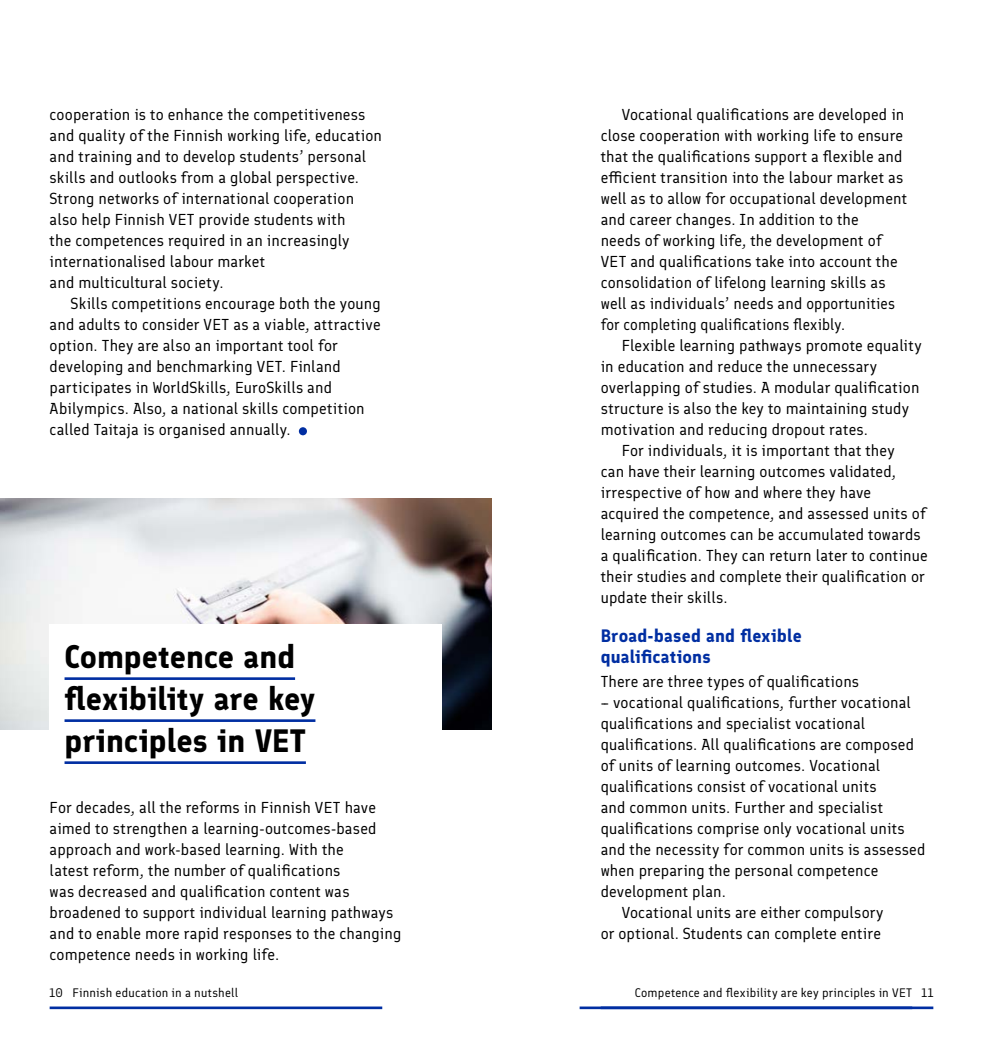
<style>
.page{position:relative;width:983px;height:1042px;background:#fff}
.page>*{position:absolute;margin:0;border:0;box-sizing:border-box;transform-origin:0 0}
.t1{font:700 31.5px/42px "Finlandica";letter-spacing:-.005em;color:#000}
.t2{font:700 17.5px/21px "Finlandica";letter-spacing:.01em;color:#002ea2}
.t3{font:15.75px/21px "Finlandica";letter-spacing:.01em;color:#000}
.t4{font:12.25px "Finlandica";letter-spacing:.02em;color:#000}
</style>
<div class="page">
<hr style="left:50px;top:1006px;width:332px;height:3px;background:#002ea2">
<hr style="left:600px;top:1006px;width:333px;height:3px;background:#002ea2">
<div style="left:299px;top:427px;width:8px;height:8px;background:#002ea2;border-radius:50%"></div>
<img style="left:0;top:498px;width:491px;height:231px">
<div style="left:50px;top:624px;width:391px;height:168px;background:#fff"></div>
<hr style="left:64px;top:677px;width:231px;height:3px;background:#002ea2">
<hr style="left:64px;top:719px;width:251px;height:3px;background:#002ea2">
<hr style="left:64px;top:761px;width:242px;height:3px;background:#002ea2">
<hr style="left:579px;top:1006px;width:333px;height:3px;background:#002ea2">
<p class="t3" style="left:50px;top:104px;width:334px">cooperation is to enhance the competitiveness and quality of the Finnish working life, education and training and to develop students’ personal skills and outlooks from a global perspective.<br>Strong networks of international cooperation also help Finnish VET provide students with<br>the competences required in an increasingly internationalised labour market<br>and multicultural society.</p>
<p class="t3" style="left:50px;top:293px;width:332px;text-indent:21px">Skills competitions encourage both the young and adults to consider VET as a viable, attractive option. They are also an important tool for developing and benchmarking VET. Finland participates in WorldSkills, EuroSkills and Abilympics. Also, a national skills competition called Taitaja is organised annually.</p>
<h1 class="t1" style="left:64px;top:636px;width:252px">Competence and flexibility are key principles in VET</h1>
<p class="t3" style="left:50px;top:797px;width:353px">For decades, all the reforms in Finnish VET have aimed to strengthen a learning-outcomes-based approach and work-based learning. With the<br>latest reform, the number of qualifications<br>was decreased and qualification content was broadened to support individual learning pathways and to enable more rapid responses to the changing competence needs in working life.</p>
<p class="t3" style="left:600px;top:104px;width:308px;text-indent:21px">Vocational qualifications are developed in close cooperation with working life to ensure that the qualifications support a flexible and efficient transition into the labour market as well as to allow for occupational development and career changes. In addition to the<br>needs of working life, the development of VET and qualifications take into account the consolidation of lifelong learning skills as well as individuals’ needs and opportunities for completing qualifications flexibly.</p>
<p class="t3" style="left:621px;top:335px;width:301px">Flexible learning pathways promote equality</p>
<p class="t3" style="left:600px;top:356px;width:278px">in education and reduce the unnecessary</p>
<p class="t3" style="left:600px;top:377px;width:320px">overlapping of studies. A modular qualification</p>
<p class="t3" style="left:600px;top:398px;width:310px">structure is also the key to maintaining study</p>
<p class="t3" style="left:600px;top:419px;width:269px">motivation and reducing dropout rates.</p>
<p class="t3" style="left:621px;top:440px;width:274px">For individuals, it is important that they</p>
<p class="t3" style="left:600px;top:461px;width:297px">can have their learning outcomes validated,</p>
<p class="t3" style="left:600px;top:482px;width:272px">irrespective of how and where they have</p>
<p class="t3" style="left:600px;top:503px;width:326px">acquired the competence, and assessed units of</p>
<p class="t3" style="left:600px;top:524px;width:321px">learning outcomes can be accumulated towards</p>
<p class="t3" style="left:600px;top:545px;width:328px">a qualification. They can return later to continue</p>
<p class="t3" style="left:600px;top:566px;width:325px">their studies and complete their qualification or</p>
<p class="t3" style="left:600px;top:587px;width:128px">update their skills.</p>
<p class="t2" style="left:600px;top:625px;width:202px">Broad-based and flexible qualifications</p>
<p class="t3" style="left:600px;top:671px;width:260px">There are three types of qualifications</p>
<p class="t3" style="left:600px;top:692px;width:311px">-- vocational qualifications, further vocational</p>
<p class="t3" style="left:600px;top:713px;width:266px">qualifications and specialist vocational</p>
<p class="t3" style="left:600px;top:734px;width:315px">qualifications. All qualifications are composed</p>
<p class="t3" style="left:600px;top:755px;width:281px">of units of learning outcomes. Vocational</p>
<p class="t3" style="left:600px;top:776px;width:277px">qualifications consist of vocational units</p>
<p class="t3" style="left:600px;top:797px;width:284px">and common units. Further and specialist</p>
<p class="t3" style="left:600px;top:818px;width:305px">qualifications comprise only vocational units</p>
<p class="t3" style="left:600px;top:839px;width:326px">and the necessity for common units is assessed</p>
<p class="t3" style="left:600px;top:860px;width:279px">when preparing the personal competence</p>
<p class="t3" style="left:600px;top:881px;width:127px">development plan.</p>
<p class="t3" style="left:621px;top:902px;width:263px">Vocational units are either compulsory</p>
<p class="t3" style="left:600px;top:923px;width:282px">or optional. Students can complete entire</p>
<p class="t4" style="left:634px;top:985px;width:279px">Competence and flexibility are key principles in VET</p>
<p class="t4" style="left:50px;top:985px;width:190px">10 Finnish education in a nutshell</p>
<p class="t4" style="left:921px;top:985px;width:13px">11</p>
</div>
